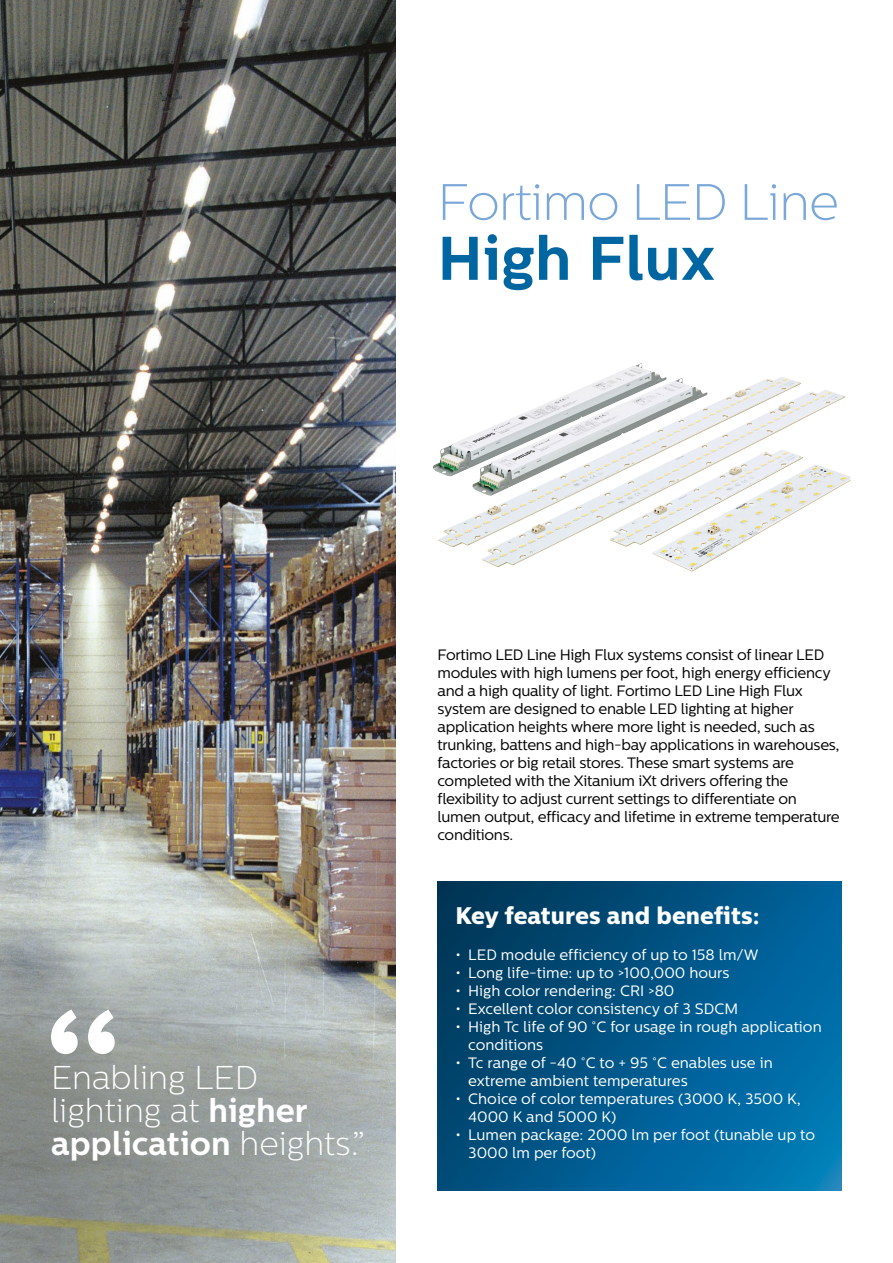
<style>
.page{position:relative;width:893px;height:1263px;background:#fff}
.page>*{position:absolute;margin:0;border:0;box-sizing:border-box;transform-origin:0 0}
.t1{font:700 61.5px "Centrale Sans";color:#0066a2}
.t2{font:200 51px "Centrale Sans";letter-spacing:-.02em;color:#79a7d9}
.t3{font:200 33px/33px "Centrale Sans";color:#fff}
.t4{font:800 24px "Centrale Sans";color:#fff}
.t5{font:15px/18px "Centrale Sans";letter-spacing:-.02em;color:#000}
.t6{font:15px/18px "Centrale Sans";color:#fff}
.s1{font-weight:700}
</style>
<div class="page">
<img style="left:0;top:0;width:396px;height:900px">
<svg style="left:437px;top:882px;width:405px;height:309px;background:#005789"></svg>
<img style="left:433px;top:363px;width:348px;height:147px">
<svg style="left:0;top:900px;width:396px;height:363px;background:#a2a6a2"></svg>
<svg style="left:51px;top:1009px;width:64px;height:45px"></svg>
<h2 class="t2" style="left:437px;top:174px;width:403px">Fortimo LED Line</h2>
<h1 class="t1" style="left:437px;top:221px;width:279px">High Flux</h1>
<h3 class="t3" style="left:51px;top:1061px;width:316px">Enabling LED lighting at <span class="s1">higher application</span> heights.”</h3>
<p class="t5" style="left:437px;top:646px;width:404px">Fortimo LED Line High Flux systems consist of linear LED modules with high lumens per foot, high energy efficiency and a high quality of light. Fortimo LED Line High Flux system are designed to enable LED lighting at higher application heights where more light is needed, such as trunking, battens and high-bay applications in warehouses, factories or big retail stores. These smart systems are completed with the Xitanium iXt drivers offering the flexibility to adjust current settings to differentiate on lumen output, efficacy and lifetime in extreme temperature conditions.</p>
<h3 class="t4" style="left:455px;top:901px;width:306px">Key features and benefits:</h3>
<p class="t6" style="left:455px;top:946px;width:305px">• LED module efficiency of up to 158 lm/W</p>
<p class="t6" style="left:455px;top:964px;width:276px">• Long life-time: up to &gt;100,000 hours</p>
<p class="t6" style="left:455px;top:982px;width:220px">• High color rendering: CRI &gt;80</p>
<p class="t6" style="left:455px;top:1000px;width:284px">• Excellent color consistency of 3 SDCM</p>
<p class="t6" style="left:468px;top:1018px;width:355px;text-indent:-13px">• High Tc life of 90 °C for usage in rough application conditions</p>
<p class="t6" style="left:468px;top:1054px;width:306px;text-indent:-13px">• Tc range of -40 °C to + 95 °C enables use in extreme ambient temperatures</p>
<p class="t6" style="left:468px;top:1090px;width:334px;text-indent:-13px">• Choice of color temperatures (3000 K, 3500 K,<br>4000 K and 5000 K)</p>
<p class="t6" style="left:468px;top:1126px;width:348px;text-indent:-13px">• Lumen package: 2000 lm per foot (tunable up to<br>3000 lm per foot)</p>
</div>
